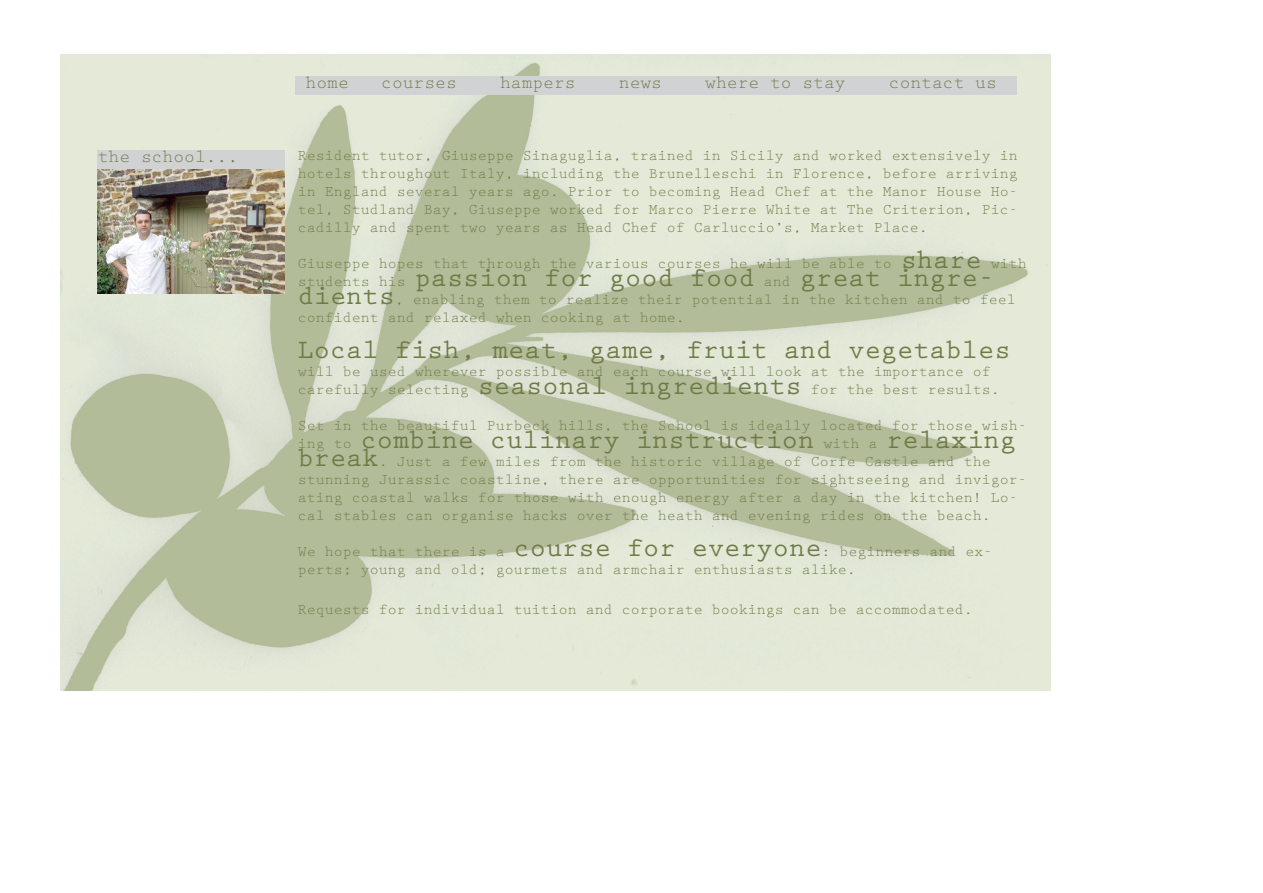
<style>
.page{position:relative;width:1263px;height:893px;background:#fff}
.page>*{position:absolute;margin:0;border:0;box-sizing:border-box;transform-origin:0 0}
.t1{font:700 27px "Prestige Elite Std";color:#6f7b46}
.t2{font:18px "Prestige Elite Std";color:#6f7b46}
.t3{font:15px/18px "Prestige Elite Std";color:#6f7b46}
.s1{font-weight:700;font-size:27px}
.s2{font-weight:400;font-size:15px}
</style>
<div class="page">
<img style="left:61px;top:54px;width:989px;height:636px">
<img style="left:98px;top:170px;width:187px;height:123px">
<div style="left:98px;top:150px;width:187px;height:19px;background:#d1d2d4"></div>
<div style="left:295px;top:77px;width:721px;height:18px;background:#d1d2d4"></div>
<p class="t2" style="left:98px;top:147px;width:142px">the school...</p>
<p class="t2" style="left:306px;top:73px;width:45px">home</p>
<p class="t2" style="left:381px;top:73px;width:77px">courses</p>
<p class="t2" style="left:500px;top:73px;width:77px">hampers</p>
<p class="t2" style="left:619px;top:73px;width:45px">news</p>
<p class="t2" style="left:705px;top:73px;width:142px">where to stay</p>
<p class="t2" style="left:889px;top:73px;width:109px">contact us</p>
<p class="t3" style="left:298px;top:147px;width:721px;text-align:justify">Resident tutor, Giuseppe Sinaguglia, trained in Sicily and worked extensively in hotels throughout Italy, including the Brunelleschi in Florence, before arriving in England several years ago. Prior to becoming Head Chef at the Manor House Ho&shy;tel, Studland Bay, Giuseppe worked for Marco Pierre White at The Criterion, Pic&shy;cadilly and spent two years as Head Chef of Carluccio’s, Market Place.</p>
<p class="t3" style="left:298px;top:255px;width:730px">Giuseppe hopes that through the various courses he will be able to <span class="s1">share</span> with</p>
<h1 class="t1" style="left:298px;top:263px;width:698px"><span class="s2">students his</span> passion for good food <span class="s2">and</span> great ingre-</h1>
<p class="t3" style="left:298px;top:291px;width:720px"><span class="s1">dients</span>, enabling them to realize their potential in the kitchen and to feel confident and relaxed when cooking at home.</p>
<h1 class="t1" style="left:298px;top:335px;width:714px">Local fish, meat, game, fruit and vegetables</h1>
<p class="t3" style="left:298px;top:363px;width:703px">will be used wherever possible and each course will look at the importance of carefully selecting <span class="s1">seasonal ingredients</span> for the best results.</p>
<p class="t3" style="left:298px;top:417px;width:730px">Set in the beautiful Purbeck hills, the School is ideally located for those wish-</p>
<h1 class="t1" style="left:298px;top:425px;width:720px"><span class="s2">ing to</span> combine culinary instruction <span class="s2">with a</span> relaxing</h1>
<p class="t3" style="left:298px;top:453px;width:730px"><span class="s1">break</span>. Just a few miles from the historic village of Corfe Castle and the stunning Jurassic coastline, there are opportunities for sightseeing and invigor&shy;ating coastal walks for those with enough energy after a day in the kitchen! Lo&shy;cal stables can organise hacks over the heath and evening rides on the beach.</p>
<p class="t3" style="left:298px;top:543px;width:696px">We hope that there is a <span class="s1">course for everyone</span>: beginners and ex&shy;perts; young and old; gourmets and armchair enthusiasts alike.</p>
<p class="t3" style="left:298px;top:601px;width:676px">Requests for individual tuition and corporate bookings can be accommodated.</p>
</div>
